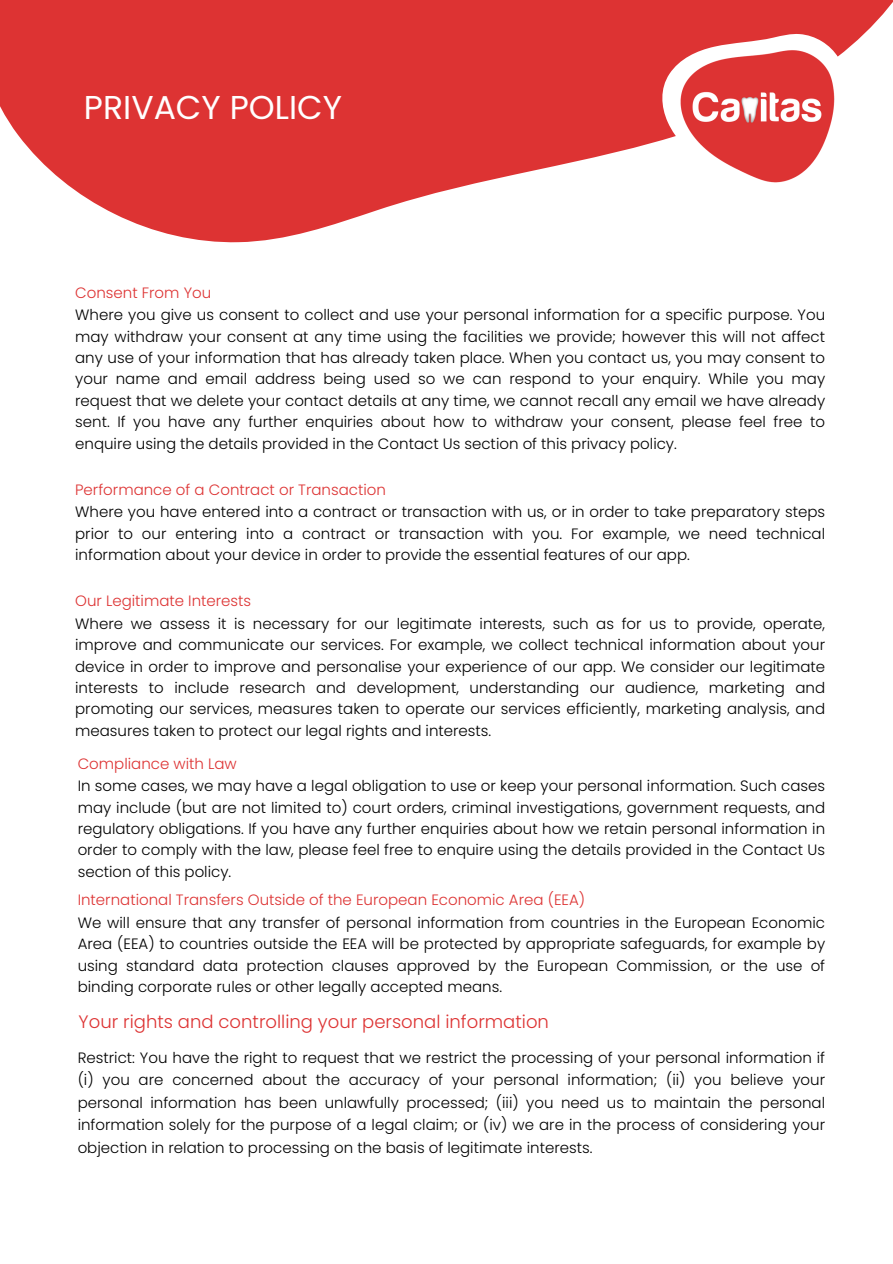
<style>
.page{position:relative;width:893px;height:1264px;background:#fff}
.page>*{position:absolute;margin:0;border:0;box-sizing:border-box;transform-origin:0 0}
.t1{font:33px "Poppins";color:#fff}
.t2{font:300 18px "Poppins";color:#d33}
.t3{font:300 15px/21.3px "Poppins";color:#000;text-align:justify}
.t4{font:300 15px "Poppins";color:#d33}
</style>
<div class="page">
<svg style="left:0;top:0;width:892px;height:243px;fill:#d33"></svg>
<svg style="left:641px;top:0;width:246px;height:230px"></svg>
<img style="left:676px;top:46px;width:161px;height:137px">
<p class="t1" style="left:84px;top:84px;width:259px">PRIVACY POLICY</p>
<p class="t4" style="left:75px;top:282px;width:138px">Consent From You</p>
<p class="t3" style="left:75px;top:304px;width:751px">Where you give us consent to collect and use your personal information for a specific purpose. You may withdraw your consent at any time using the facilities we provide; however this will not affect any use of your information that has already taken place. When you contact us, you may consent to your name and email address being used so we can respond to your enquiry. While you may request that we delete your contact details at any time, we cannot recall any email we have already sent. If you have any further enquiries about how to withdraw your consent, please feel free to enquire using the details provided in the Contact Us section of this privacy policy.</p>
<p class="t4" style="left:75px;top:479px;width:312px">Performance of a Contract or Transaction</p>
<p class="t3" style="left:75px;top:501px;width:751px">Where you have entered into a contract or transaction with us, or in order to take preparatory steps prior to our entering into a contract or transaction with you. For example, we need technical information about your device in order to provide the essential features of our app.</p>
<p class="t4" style="left:75px;top:590px;width:178px">Our Legitimate Interests</p>
<p class="t3" style="left:75px;top:613px;width:751px">Where we assess it is necessary for our legitimate interests, such as for us to provide, operate, improve and communicate our services. For example, we collect technical information about your device in order to improve and personalise your experience of our app. We consider our legitimate interests to include research and development, understanding our audience, marketing and promoting our services, measures taken to operate our services efficiently, marketing analysis, and measures taken to protect our legal rights and interests.</p>
<p class="t4" style="left:78px;top:753px;width:160px">Compliance with Law</p>
<p class="t3" style="left:78px;top:775px;width:749px">In some cases, we may have a legal obligation to use or keep your personal information. Such cases may include (but are not limited to) court orders, criminal investigations, government requests, and regulatory obligations. If you have any further enquiries about how we retain personal information in order to comply with the law, please feel free to enquire using the details provided in the Contact Us section of this policy.</p>
<p class="t4" style="left:78px;top:889px;width:509px">International Transfers Outside of the European Economic Area (EEA)</p>
<p class="t3" style="left:78px;top:912px;width:749px">We will ensure that any transfer of personal information from countries in the European Economic Area (EEA) to countries outside the EEA will be protected by appropriate safeguards, for example by using standard data protection clauses approved by the European Commission, or the use of binding corporate rules or other legally accepted means.</p>
<p class="t2" style="left:79px;top:1009px;width:472px">Your rights and controlling your personal information</p>
<p class="t3" style="left:78px;top:1046px;width:749px;line-height:22.5px">Restrict: You have the right to request that we restrict the processing of your personal information if (i) you are concerned about the accuracy of your personal information; (ii) you believe your personal information has been unlawfully processed; (iii) you need us to maintain the personal information solely for the purpose of a legal claim; or (iv) we are in the process of considering your objection in relation to processing on the basis of legitimate interests.</p>
</div>
